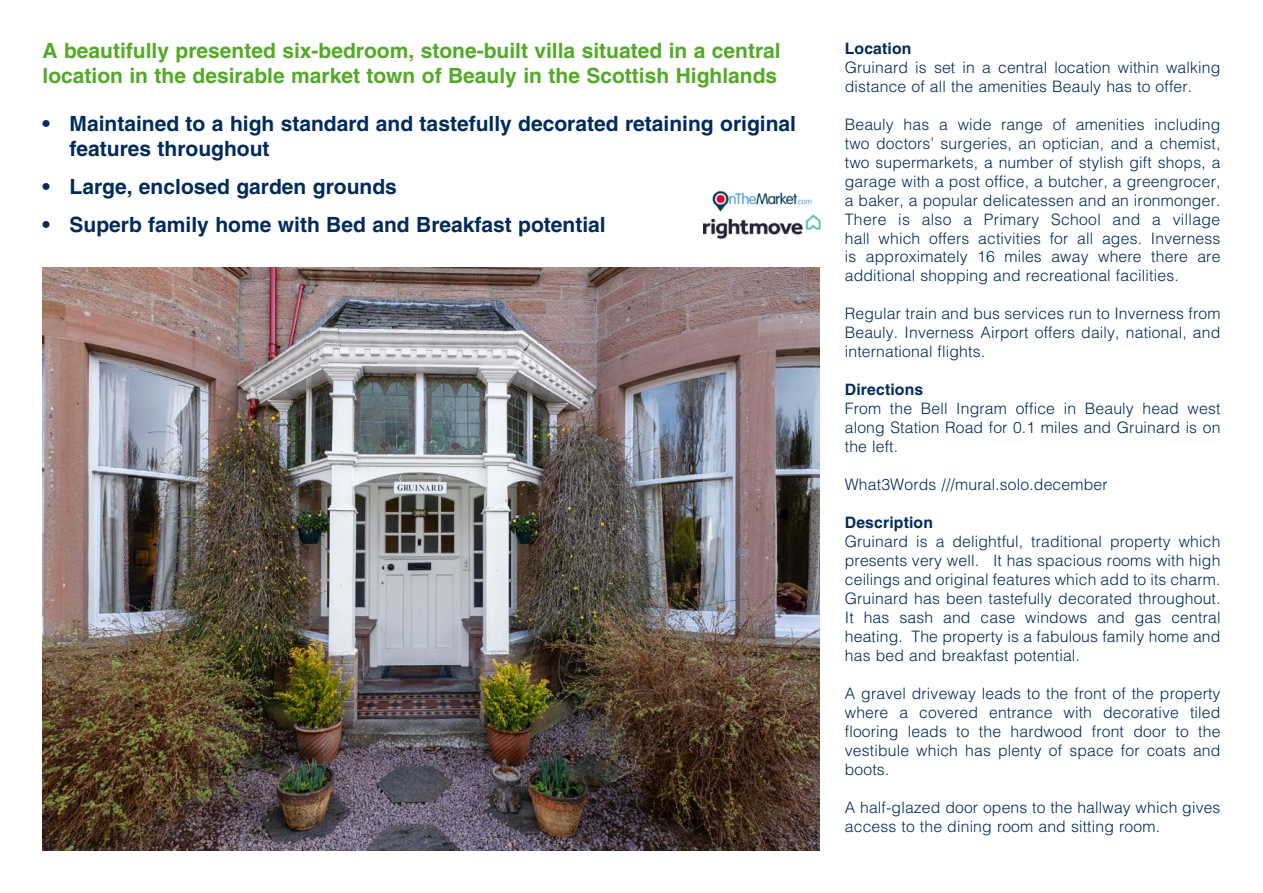
<style>
.page{position:relative;width:1263px;height:893px;background:#fff}
.page>*{position:absolute;margin:0;border:0;box-sizing:border-box;transform-origin:0 0}
.t1{font:700 21px/25.2px "Helvetica LT Std";color:#002b5b}
.t2{font:700 21px/25.2px "Helvetica LT Std";color:#54a928}
.t3{font:300 15.75px/18.9px "Helvetica LT Std";letter-spacing:.01em;color:#002b5b;text-align:justify}
.t4{font:700 15.75px "Helvetica LT Std";letter-spacing:.01em;color:#002b5b}
</style>
<div class="page">
<img style="left:703px;top:190px;width:118px;height:50px">
<img style="left:43px;top:268px;width:776px;height:582px">
<h1 class="t2" style="left:43px;top:40px;width:740px">A beautifully presented six-bedroom, stone-built villa situated in a central location in the desirable market town of Beauly in the Scottish Highlands</h1>
<h1 class="t1" style="left:70px;top:113px;width:728px;text-indent:-27px">• Maintained to a high standard and tastefully decorated retaining original features throughout</h1>
<h1 class="t1" style="left:43px;top:176px;width:356px">• Large, enclosed garden grounds</h1>
<h1 class="t1" style="left:43px;top:214px;width:565px">• Superb family home with Bed and Breakfast potential</h1>
<p class="t4" style="left:845px;top:42px;width:68px">Location</p>
<p class="t3" style="left:845px;top:59px;width:377px">Gruinard is set in a central location within walking distance of all the amenities Beauly has to offer.</p>
<p class="t3" style="left:845px;top:116px;width:377px">Beauly has a wide range of amenities including two doctors’ surgeries, an optician, and a chemist, two supermarkets, a number of stylish gift shops, a garage with a post office, a butcher, a greengrocer, a baker, a popular delicatessen and an ironmonger.<br>There is also a Primary School and a village hall which offers activities for all ages. Inverness is approximately 16 miles away where there are additional shopping and recreational facilities.</p>
<p class="t3" style="left:845px;top:306px;width:377px">Regular train and bus services run to Inverness from Beauly. Inverness Airport offers daily, national, and international flights.</p>
<p class="t4" style="left:845px;top:384px;width:80px">Directions</p>
<p class="t3" style="left:845px;top:401px;width:377px">From the Bell Ingram office in Beauly head west along Station Road for 0.1 miles and Gruinard is on the left.</p>
<p class="t3" style="left:845px;top:476px;width:264px">What3Words ///mural.solo.december</p>
<p class="t4" style="left:845px;top:516px;width:90px">Description</p>
<p class="t3" style="left:845px;top:533px;width:377px">Gruinard is a delightful, traditional property which presents very well. It has spacious rooms with high ceilings and original features which add to its charm.<br>Gruinard has been tastefully decorated throughout.<br>It has sash and case windows and gas central heating. The property is a fabulous family home and has bed and breakfast potential.</p>
<p class="t3" style="left:845px;top:685px;width:377px">A gravel driveway leads to the front of the property where a covered entrance with decorative tiled flooring leads to the hardwood front door to the vestibule which has plenty of space for coats and boots.</p>
<p class="t3" style="left:845px;top:799px;width:377px">A half-glazed door opens to the hallway which gives access to the dining room and sitting room.</p>
</div>
